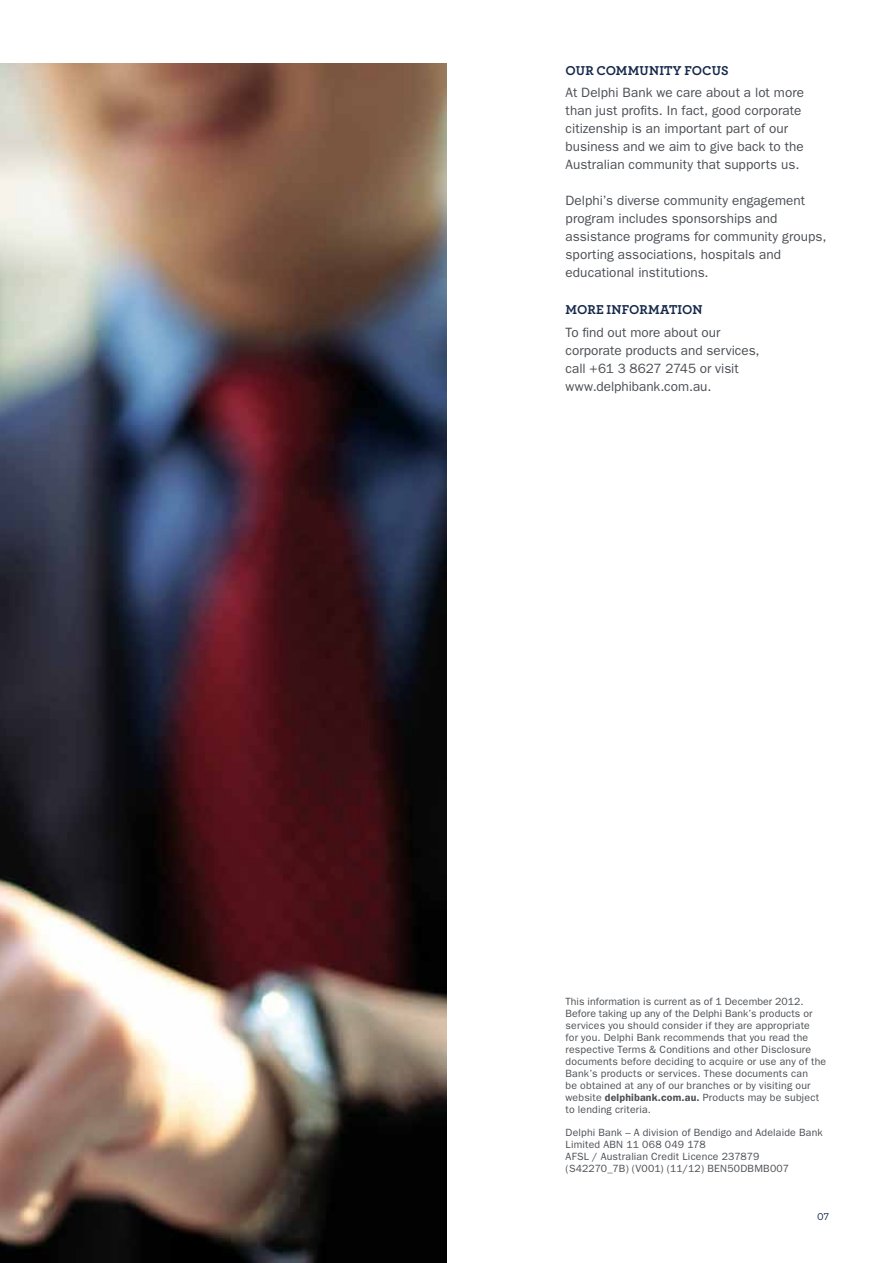
<style>
.page{position:relative;width:893px;height:1263px;background:#fff}
.page>*{position:absolute;margin:0;border:0;box-sizing:border-box;transform-origin:0 0}
.t1{font:13.5px/18px "Franklin Gothic";letter-spacing:.005em;color:#4b4f54}
.t2{font:700 13.5px "Archer";letter-spacing:.005em;color:#15284b}
.t3{font:10.5px/12px "Franklin Gothic";letter-spacing:.015em;color:#4b4f54}
.t4{font:500 10.5px "Archer";color:#15284b}
.s1{font-weight:600}
</style>
<div class="page">
<img style="left:0;top:64px;width:446px;height:1199px">
<p class="t2" style="left:566px;top:59px;width:165px">OUR COMMUNITY FOCUS</p>
<p class="t1" style="left:566px;top:83px;width:240px">At Delphi Bank we care about a lot more than just profits. In fact, good corporate citizenship is an important part of our business and we aim to give back to the Australian community that supports us.</p>
<p class="t1" style="left:566px;top:191px;width:262px">Delphi’s diverse community engagement program includes sponsorships and assistance programs for community groups, sporting associations, hospitals and educational institutions.</p>
<p class="t2" style="left:566px;top:299px;width:139px">MORE INFORMATION</p>
<p class="t1" style="left:566px;top:323px;width:195px">To find out more about our corporate products and services, call +61 3 8627 2745 or visit www.delphibank.com.au.</p>
<p class="t3" style="left:566px;top:995px;width:262px">This information is current as of 1 December 2012.<br>Before taking up any of the Delphi Bank’s products or services you should consider if they are appropriate<br>for you. Delphi Bank recommends that you read the respective Terms &amp; Conditions and other Disclosure documents before deciding to acquire or use any of the Bank’s products or services. These documents can<br>be obtained at any of our branches or by visiting our website <span class="s1">delphibank.com.au.</span> Products may be subject to lending criteria.</p>
<p class="t3" style="left:566px;top:1127px;width:259px">Delphi Bank – A division of Bendigo and Adelaide Bank Limited ABN 11 068 049 178<br>AFSL / Australian Credit Licence 237879 (S42270_7B) (V001) (11/12) BEN50DBMB007</p>
<p class="t4" style="left:817px;top:1209px;width:14px">07</p>
</div>
